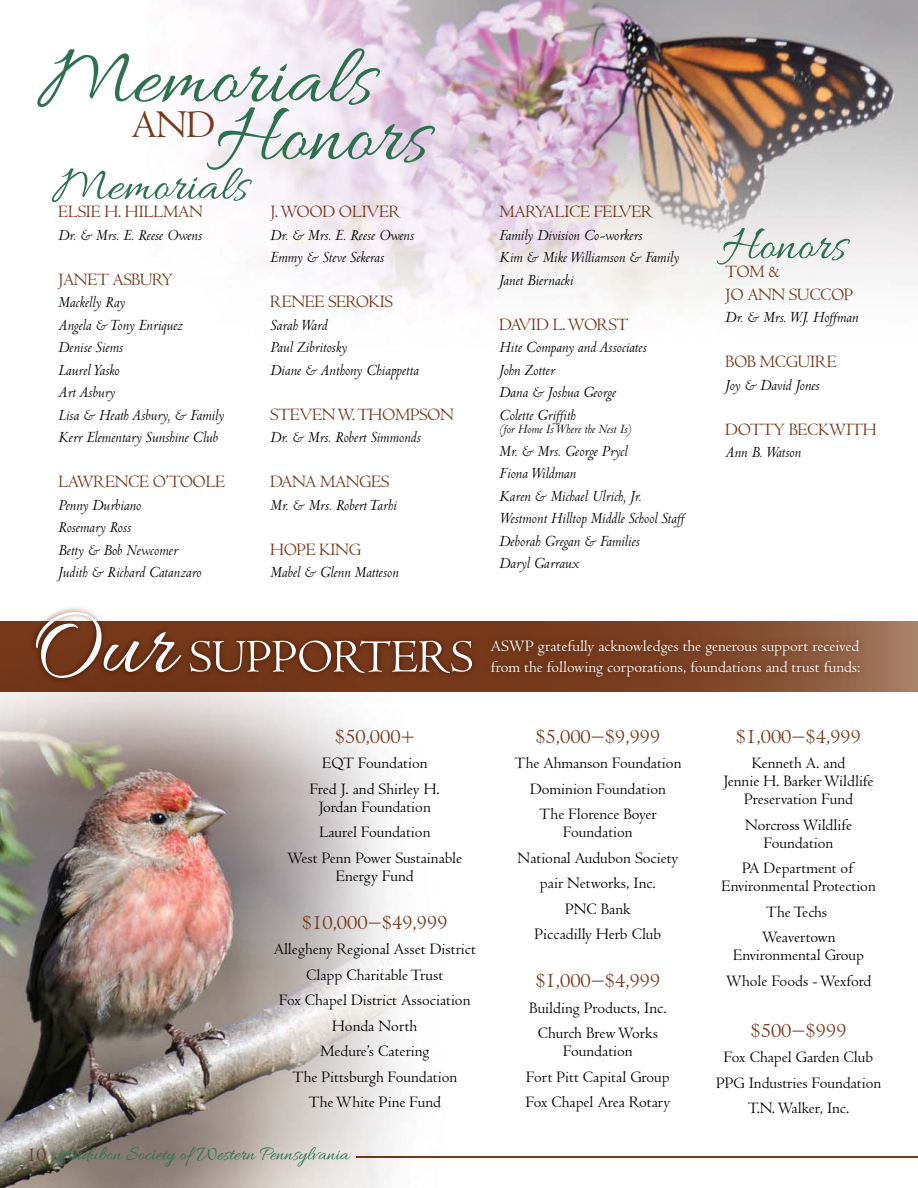
<style>
.page{position:relative;width:918px;height:1188px;background:#fff}
.page>*{position:absolute;margin:0;border:0;box-sizing:border-box;transform-origin:0 0}
.t1{font:86.4px "Allura";color:#2d7150}
.t2{font:50.4px "Allura";color:#2d7150}
.t3{font:40.65px "Centaur";color:#76391b}
.t4{font:21px "Centaur";color:#76391b}
.t5{font:20.1px "Allura";color:#2d7150}
.t6{font:18px/22.5px "Centaur";letter-spacing:-.025em;color:#76391b}
.t7{font:16.5px/25.5px "Centaur";color:#000;text-align:center}
.t8{font:italic 16.5px/22.5px "Centaur";color:#000}
.t9{font:16.5px/21px "Centaur";color:#fff}
.t10{font:italic 13.5px "Centaur";color:#000}
.s1{font-family:"Centaur";color:#76391b}
</style>
<div class="page">
<img style="left:0;top:0;width:918px;height:1188px">
<svg style="left:0;top:622px;width:918px;height:69px;background:#854f33"></svg>
<img style="left:28px;top:604px;width:452px;height:82px">
<svg style="left:190px;top:640px;width:282px;height:33px;background:#8c5f49"></svg>
<svg style="left:36px;top:612px;width:145px;height:66px"></svg>
<img style="left:480px;top:627px;width:395px;height:61px">
<hr style="left:356px;top:1156px;width:562px;height:1px;background:#76391b">
<h1 class="t1" style="left:38px;top:30px;width:337px">Memorials</h1>
<h1 class="t1" style="left:215px;top:88px;width:215px">Honors</h1>
<h3 class="t3" style="left:131px;top:102px;width:86px">AND</h3>
<h2 class="t2" style="left:52px;top:157px;width:197px">Memorials</h2>
<p class="t6" style="left:58px;top:201px;width:146px">ELSIE H. HILLMAN</p>
<p class="t8" style="left:58px;top:224px;width:145px">Dr. &amp; Mrs. E. Reese Owens</p>
<p class="t6" style="left:58px;top:268px;width:116px">JANET ASBURY</p>
<p class="t8" style="left:58px;top:291px;width:167px">Mackelly Ray<br>Angela &amp; Tony Enriquez<br>Denise Siems<br>Laurel Yasko<br>Art Asbury<br>Lisa &amp; Heath Asbury, &amp; Family<br>Kerr Elementary Sunshine Club</p>
<p class="t6" style="left:58px;top:471px;width:169px">LAWRENCE O’TOOLE</p>
<p class="t8" style="left:58px;top:494px;width:144px">Penny Durbiano<br>Rosemary Ross<br>Betty &amp; Bob Newcomer<br>Judith &amp; Richard Catanzaro</p>
<p class="t6" style="left:270px;top:201px;width:132px">J. WOOD OLIVER</p>
<p class="t8" style="left:270px;top:224px;width:145px">Dr. &amp; Mrs. E. Reese Owens<br>Emmy &amp; Steve Sekeras</p>
<p class="t6" style="left:270px;top:291px;width:124px">RENEE SEROKIS</p>
<p class="t8" style="left:270px;top:314px;width:150px">Sarah Ward<br>Paul Zibritosky<br>Diane &amp; Anthony Chiappetta</p>
<p class="t6" style="left:270px;top:403px;width:185px">STEVEN W. THOMPSON</p>
<p class="t8" style="left:270px;top:426px;width:152px">Dr. &amp; Mrs. Robert Simmonds</p>
<p class="t6" style="left:270px;top:471px;width:120px">DANA MANGES</p>
<p class="t8" style="left:270px;top:494px;width:128px">Mr. &amp; Mrs. Robert Tarhi</p>
<p class="t6" style="left:270px;top:538px;width:92px">HOPE KING</p>
<p class="t8" style="left:270px;top:561px;width:130px">Mabel &amp; Glenn Matteson</p>
<p class="t6" style="left:499px;top:201px;width:155px">MARYALICE FELVER</p>
<p class="t8" style="left:499px;top:224px;width:181px">Family Division Co-workers<br>Kim &amp; Mike Williamson &amp; Family<br>Janet Biernacki</p>
<p class="t6" style="left:499px;top:313px;width:131px">DAVID L. WORST</p>
<p class="t8" style="left:499px;top:336px;width:149px">Hite Company and Associates<br>John Zotter<br>Dana &amp; Joshua George<br>Colette Griffith</p>
<p class="t10" style="left:499px;top:422px;width:134px">(for Home Is Where the Nest Is)</p>
<p class="t8" style="left:499px;top:440px;width:187px">Mr. &amp; Mrs. George Prycl<br>Fiona Wildman<br>Karen &amp; Michael Ulrich, Jr.<br>Westmont Hilltop Middle School Staff<br>Deborah Gregan &amp; Families<br>Daryl Garraux</p>
<h2 class="t2" style="left:721px;top:217px;width:126px">Honors</h2>
<p class="t6" style="left:725px;top:261px;width:130px">TOM &amp;<br>JO ANN SUCCOP</p>
<p class="t8" style="left:725px;top:306px;width:135px">Dr. &amp; Mrs. W.J. Hoffman</p>
<p class="t6" style="left:725px;top:351px;width:113px">BOB MCGUIRE</p>
<p class="t8" style="left:725px;top:374px;width:96px">Joy &amp; David Jones</p>
<p class="t6" style="left:725px;top:418px;width:153px">DOTTY BECKWITH</p>
<p class="t8" style="left:725px;top:441px;width:77px">Ann B. Watson</p>
<p class="t9" style="left:491px;top:636px;width:371px">ASWP gratefully acknowledges the generous support received from the following corporations, foundations and trust funds:</p>
<p class="t4" style="left:335px;top:725px;width:81px">$50,000+</p>
<p class="t7" style="left:310px;top:751px;width:131px">EQT Foundation<br>Fred J. and Shirley H.</p>
<p class="t7" style="left:287px;top:794px;width:176px">Jordan Foundation<br>Laurel Foundation<br>West Penn Power Sustainable</p>
<p class="t7" style="left:336px;top:863px;width:79px">Energy Fund</p>
<p class="t4" style="left:302px;top:911px;width:147px">$10,000−$49,999</p>
<p class="t7" style="left:274px;top:937px;width:204px">Allegheny Regional Asset District<br>Clapp Charitable Trust<br>Fox Chapel District Association<br>Honda North<br>Medure’s Catering<br>The Pittsburgh Foundation<br>The White Pine Fund</p>
<p class="t5" style="left:27px;top:1143px;width:324px"><span class="s1">10</span> Audubon Society of Western Pennsylvania</p>
<p class="t4" style="left:535px;top:725px;width:127px">$5,000−$9,999</p>
<p class="t7" style="left:514px;top:751px;width:168px">The Ahmanson Foundation<br>Dominion Foundation<br>The Florence Boyer</p>
<p class="t7" style="left:518px;top:820px;width:162px">Foundation<br>National Audubon Society pair Networks, Inc.<br>PNC Bank<br>Piccadilly Herb Club</p>
<p class="t4" style="left:535px;top:970px;width:127px">$1,000−$4,999</p>
<p class="t7" style="left:529px;top:996px;width:139px">Building Products, Inc.<br>Church Brew Works</p>
<p class="t7" style="left:526px;top:1039px;width:146px">Foundation<br>Fort Pitt Capital Group<br>Fox Chapel Area Rotary</p>
<p class="t4" style="left:736px;top:725px;width:127px">$1,000−$4,999</p>
<p class="t7" style="left:724px;top:755px;width:152px;line-height:18px">Kenneth A. and<br>Jennie H. Barker Wildlife<br>Preservation Fund</p>
<p class="t7" style="left:745px;top:816px;width:109px;line-height:18px">Norcross Wildlife<br>Foundation</p>
<p class="t7" style="left:721px;top:860px;width:156px;line-height:18px">PA Department of<br>Environmental Protection</p>
<p class="t7" style="left:762px;top:899px;width:75px;text-align:left">The Techs<br>Weavertown</p>
<p class="t7" style="left:726px;top:943px;width:147px">Environmental Group<br>Whole Foods - Wexford</p>
<p class="t4" style="left:750px;top:1019px;width:98px">$500−$999</p>
<p class="t7" style="left:716px;top:1045px;width:167px">Fox Chapel Garden Club<br>PPG Industries Foundation<br>T.N. Walker, Inc.</p>
</div>
